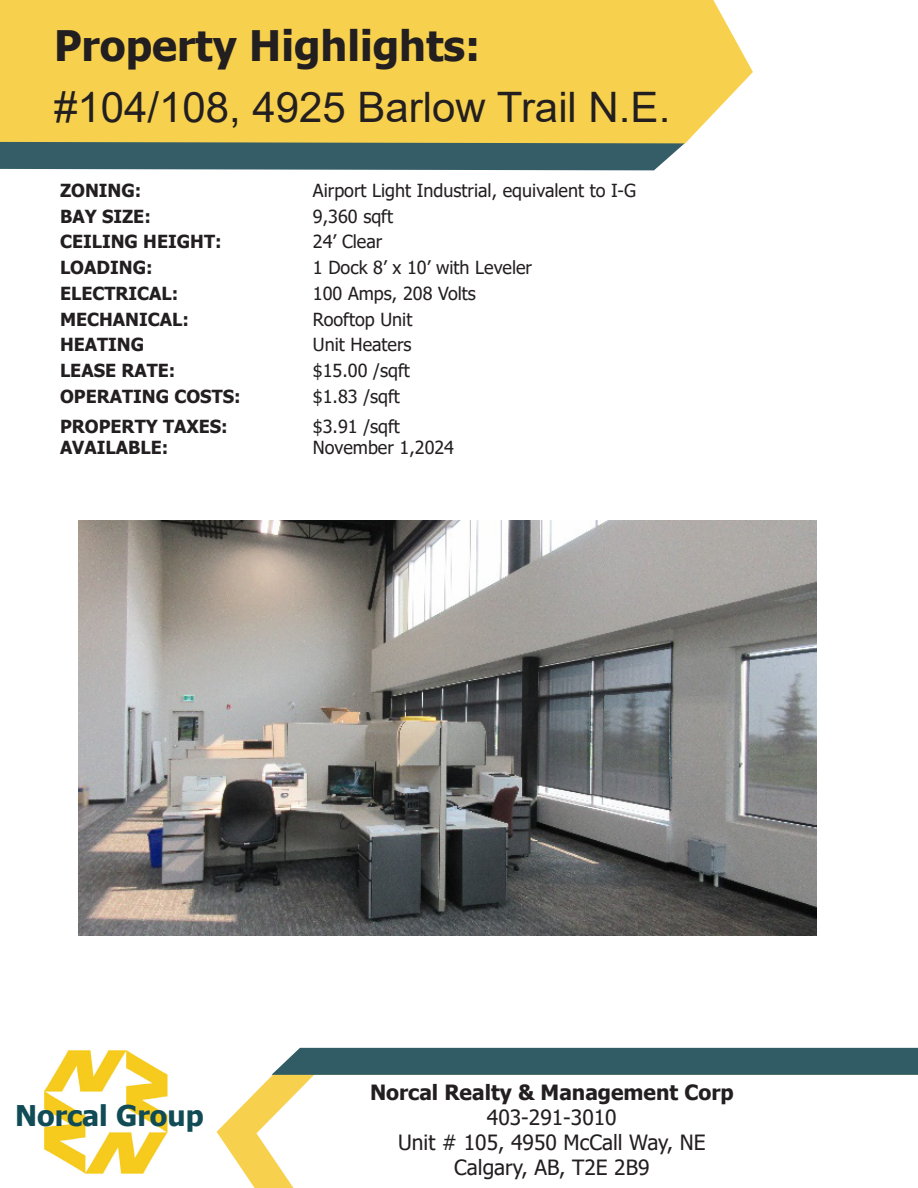
<style>
.page{position:relative;width:918px;height:1188px;background:#fff}
.page>*{position:absolute;margin:0;border:0;box-sizing:border-box;transform-origin:0 0}
.t1{font:42px "Arial";color:#231f20}
.t2{font:700 42px "Tahoma";color:#231f20}
.t3{font:700 28.5px "Tahoma";color:#104b56}
.t4{font:21px/25.2px "Tahoma";color:#231f20;text-align:center}
.t5{font:700 21px "Tahoma";color:#231f20}
.t6{font:18px/21.6px "Tahoma";color:#231f20}
.t7{font:700 18px/21.6px "Tahoma";color:#231f20}
</style>
<div class="page">
<img style="left:44px;top:1050px;width:124px;height:124px">
<div style="left:0;top:0;width:753px;height:144px;background:#f7d14d"></div>
<svg style="left:0;top:142px;width:685px;height:28px;background:#3f656c"></svg>
<svg style="left:217px;top:1074px;width:55px;height:114px"></svg>
<svg style="left:257px;top:1075px;width:57px;height:113px"></svg>
<div style="left:272px;top:1048px;width:646px;height:27px;background:#315c66"></div>
<img style="left:78px;top:520px;width:738px;height:415px">
<h1 class="t2" style="left:54px;top:16px;width:428px">Property Highlights:</h1>
<h1 class="t1" style="left:54px;top:78px;width:618px">#104/108, 4925 Barlow Trail N.E.</h1>
<p class="t7" style="left:60px;top:180px;width:83px">ZONING:</p>
<p class="t6" style="left:313px;top:180px;width:325px">Airport Light Industrial, equivalent to I-G</p>
<p class="t7" style="left:60px;top:206px;width:92px">BAY SIZE:</p>
<p class="t6" style="left:313px;top:206px;width:82px">9,360 sqft</p>
<p class="t7" style="left:60px;top:232px;width:163px">CEILING HEIGHT:</p>
<p class="t6" style="left:313px;top:232px;width:71px">24’ Clear</p>
<p class="t7" style="left:60px;top:257px;width:94px">LOADING:</p>
<p class="t6" style="left:313px;top:258px;width:221px">1 Dock 8’ x 10’ with Leveler</p>
<p class="t7" style="left:60px;top:283px;width:120px">ELECTRICAL:</p>
<p class="t6" style="left:313px;top:283px;width:165px">100 Amps, 208 Volts</p>
<p class="t7" style="left:60px;top:309px;width:130px">MECHANICAL:</p>
<p class="t6" style="left:313px;top:309px;width:101px">Rooftop Unit</p>
<p class="t7" style="left:60px;top:335px;width:86px">HEATING</p>
<p class="t6" style="left:313px;top:335px;width:100px">Unit Heaters</p>
<p class="t7" style="left:60px;top:360px;width:117px">LEASE RATE:</p>
<p class="t6" style="left:313px;top:361px;width:98px">$15.00 /sqft</p>
<p class="t7" style="left:60px;top:386px;width:182px">OPERATING COSTS:</p>
<p class="t6" style="left:313px;top:386px;width:88px">$1.83 /sqft</p>
<p class="t7" style="left:60px;top:416px;width:169px">PROPERTY TAXES:<br>AVAILABLE:</p>
<p class="t6" style="left:313px;top:417px;width:143px">$3.91 /sqft<br>November 1,2024</p>
<h2 class="t3" style="left:15px;top:1095px;width:190px">Norcal Group</h2>
<p class="t5" style="left:370px;top:1077px;width:365px">Norcal Realty &amp; Management Corp</p>
<p class="t4" style="left:398px;top:1106px;width:309px">403-291-3010<br>Unit # 105, 4950 McCall Way, NE<br>Calgary, AB, T2E 2B9</p>
</div>
